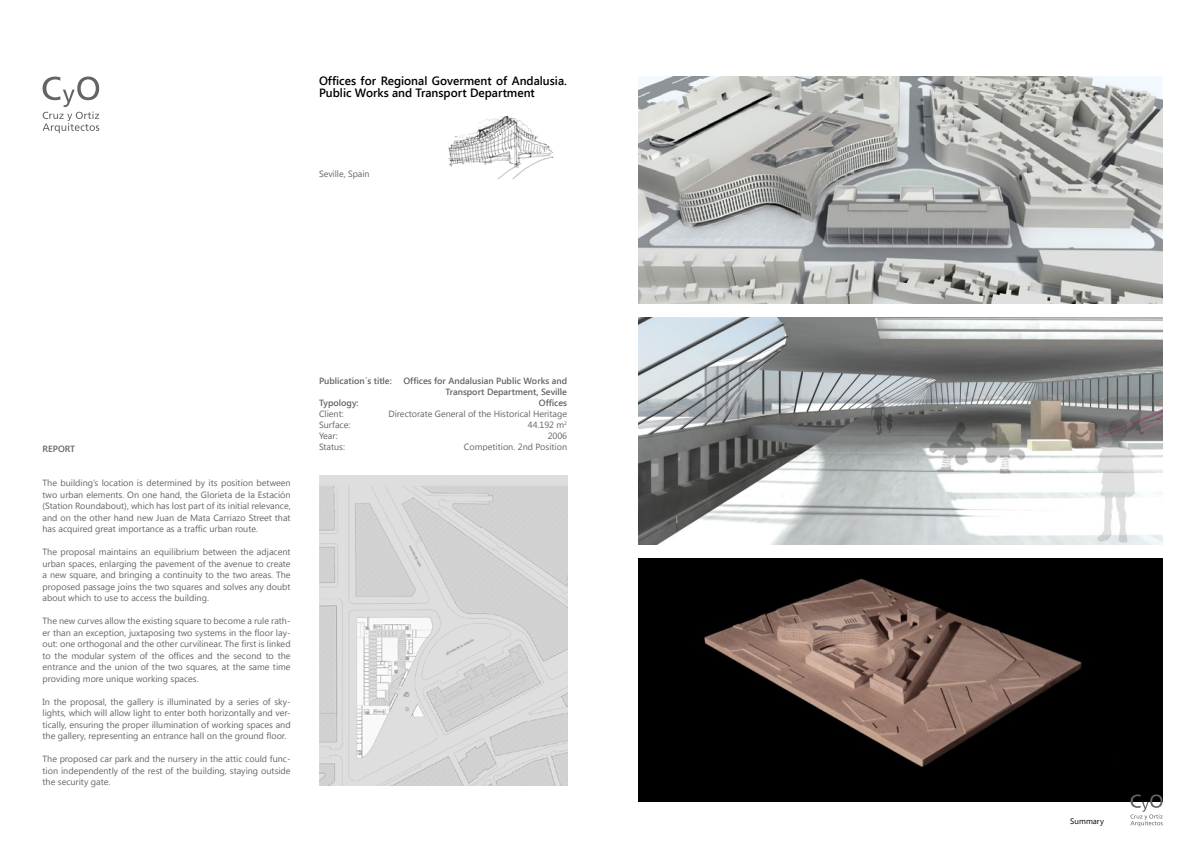
<style>
.page{position:relative;width:1191px;height:842px;background:#fff}
.page>*{position:absolute;margin:0;border:0;box-sizing:border-box;transform-origin:0 0}
.t1{font:600 12px/12px "Segoe UI";color:#000}
.t2{font:9px/11.5px "Segoe UI";color:#646464;text-align:justify}
.t3{font:600 9px/11px "Segoe UI";color:#646464;text-align:right}
.t4{font:8px "Segoe UI";color:#000}
</style>
<div class="page">
<div style="left:638px;top:558px;width:524px;height:243px;background:#000"></div>
<img style="left:638px;top:77px;width:524px;height:226px">
<img style="left:638px;top:317px;width:524px;height:227px">
<img style="left:319px;top:476px;width:248px;height:309px">
<img style="left:448px;top:117px;width:106px;height:62px">
<img style="left:661px;top:573px;width:463px;height:200px">
<svg style="left:43px;top:77px;width:56px;height:56px"></svg>
<svg style="left:1130px;top:794px;width:32px;height:32px"></svg>
<h1 class="t1" style="left:319px;top:74px;width:249px">Offices for Regional Goverment of Andalusia.<br>Public Works and Transport Department</h1>
<p class="t2" style="left:319px;top:167px;width:52px">Seville, Spain</p>
<p class="t3" style="left:43px;top:443px;width:34px">REPORT</p>
<p class="t2" style="left:43px;top:477px;width:250px">The building’s location is determined by its position between two urban elements. On one hand, the Glorieta de la Estación (Station Roundabout), which has lost part of its initial relevance, and on the other hand new Juan de Mata Carriazo Street that has acquired great importance as a traffic urban route.</p>
<p class="t2" style="left:43px;top:546px;width:250px">The proposal maintains an equilibrium between the adjacent urban spaces, enlarging the pavement of the avenue to create a new square, and bringing a continuity to the two areas. The proposed passage joins the two squares and solves any doubt about which to use to access the building.</p>
<p class="t2" style="left:43px;top:615px;width:250px">The new curves allow the existing square to become a rule rath&shy;er than an exception, juxtaposing two systems in the floor lay&shy;out: one orthogonal and the other curvilinear. The first is linked to the modular system of the offices and the second to the entrance and the union of the two squares, at the same time providing more unique working spaces.</p>
<p class="t2" style="left:43px;top:695px;width:250px">In the proposal, the gallery is illuminated by a series of sky&shy;lights, which will allow light to enter both horizontally and ver&shy;tically, ensuring the proper illumination of working spaces and the gallery, representing an entrance hall on the ground floor.</p>
<p class="t2" style="left:43px;top:753px;width:250px">The proposed car park and the nursery in the attic could func&shy;tion independently of the rest of the building, staying outside the security gate.</p>
<p class="t3" style="left:319px;top:375px;width:74px">Publication´s title:</p>
<p class="t3" style="left:403px;top:375px;width:165px">Offices for Andalusian Public Works and<br>Transport Department, Seville</p>
<p class="t3" style="left:319px;top:397px;width:41px">Typology:</p>
<p class="t3" style="left:539px;top:397px;width:30px">Offices</p>
<p class="t2" style="left:319px;top:407px;width:26px">Client:</p>
<p class="t2" style="left:388px;top:407px;width:180px">Directorate General of the Historical Heritage</p>
<p class="t2" style="left:319px;top:418px;width:33px">Surface:</p>
<p class="t2" style="left:528px;top:418px;width:41px">44.192 m<sup>2</sup></p>
<p class="t2" style="left:319px;top:429px;width:20px">Year:</p>
<p class="t2" style="left:548px;top:429px;width:21px">2006</p>
<p class="t2" style="left:319px;top:440px;width:28px">Status:</p>
<p class="t2" style="left:464px;top:440px;width:105px">Competition. 2nd Position</p>
<p class="t4" style="left:1070px;top:816px;width:35px">Summary</p>
</div>
